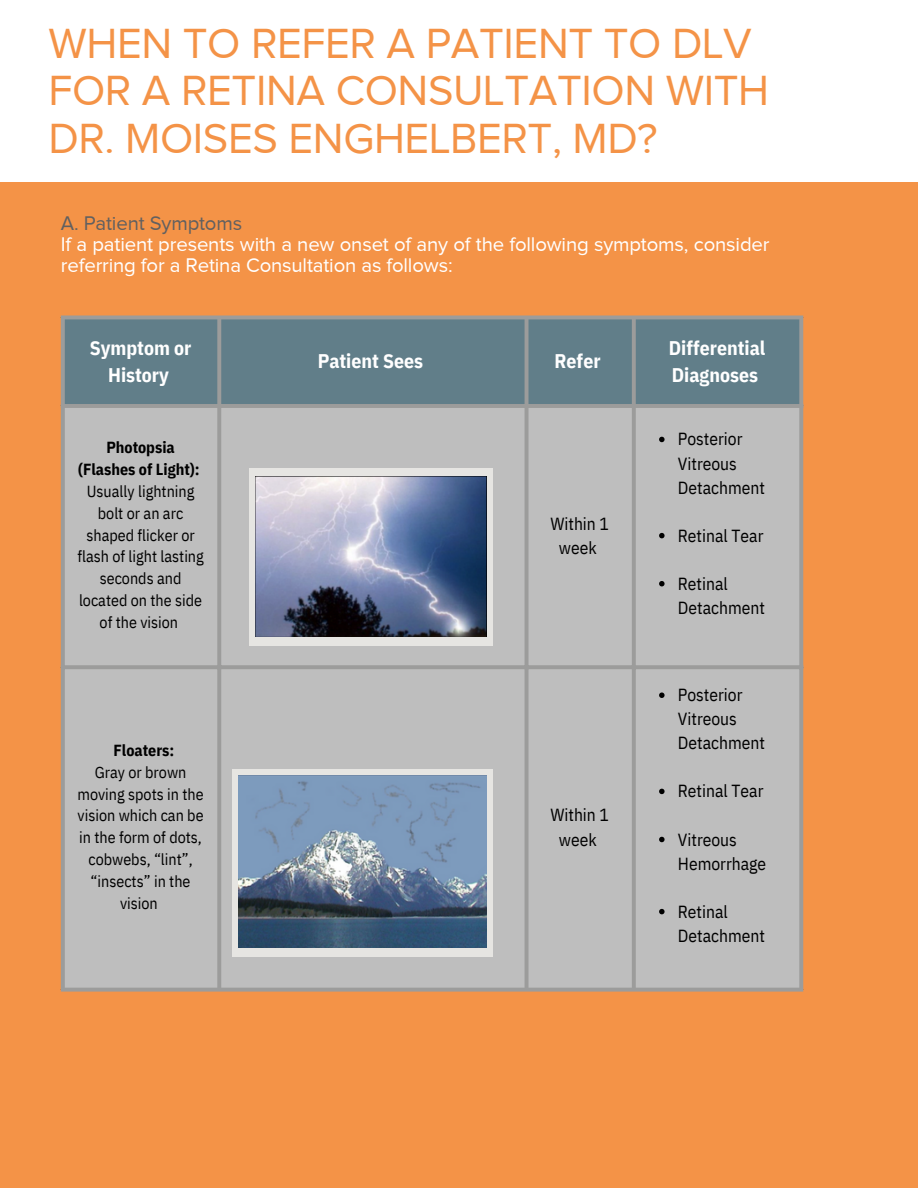
<style>
.page{position:relative;width:918px;height:1188px;background:#fff}
.page>*{position:absolute;margin:0;border:0;box-sizing:border-box;transform-origin:0 0}
.t1{font:43.5px/47.2px "Proxima Nova";letter-spacing:-.005em;color:#f49347}
.t2{font:20.4px/20.7px "Proxima Nova";letter-spacing:-.005em;color:#fff}
.t3{font:20.4px "Proxima Nova";letter-spacing:-.005em;color:#616060}
.t4{font:700 19.65px/27.3px "IBM Plex Sans Cond";color:#fff;text-align:center}
.t5{font:17.55px/24px "IBM Plex Sans Cond";color:#000}
.t6{font:16.05px/21.9px "IBM Plex Sans Cond";color:#000;text-align:center}
.t7{font:700 16.05px/21.9px "IBM Plex Sans Cond";color:#000;text-align:center}
</style>
<div class="page">
<div style="left:0;top:182px;width:918px;height:1006px;background:#f49347"></div>
<div style="left:65px;top:319px;width:734px;height:85px;background:#617e89"></div>
<div style="left:65px;top:408px;width:734px;height:580px;background:#bebebe"></div>
<svg style="left:659px;top:437px;width:6px;height:5px"></svg>
<svg style="left:659px;top:533px;width:6px;height:5px"></svg>
<svg style="left:659px;top:581px;width:6px;height:5px"></svg>
<svg style="left:659px;top:693px;width:6px;height:5px"></svg>
<svg style="left:659px;top:789px;width:6px;height:5px"></svg>
<svg style="left:659px;top:837px;width:6px;height:5px"></svg>
<svg style="left:659px;top:909px;width:6px;height:5px"></svg>
<hr style="left:61px;top:319px;width:4px;height:669px;background:#9c9c9b">
<hr style="left:217px;top:319px;width:4px;height:669px;background:#9c9c9b">
<svg style="left:525px;top:319px;width:4px;height:669px;background:#9e9f9e"></svg>
<hr style="left:632px;top:319px;width:4px;height:669px;background:#9c9c9b">
<hr style="left:799px;top:319px;width:4px;height:669px;background:#9c9c9b">
<svg style="left:61px;top:315px;width:742px;height:4px;background:#a69a90"></svg>
<hr style="left:61px;top:404px;width:742px;height:4px;background:#9c9c9b">
<hr style="left:61px;top:665px;width:742px;height:4px;background:#9c9c9b">
<svg style="left:61px;top:988px;width:742px;height:4px;background:#a49b92"></svg>
<div style="left:249px;top:468px;width:244px;height:178px;background:#e6e5e2"></div>
<img style="left:256px;top:477px;width:230px;height:160px">
<div style="left:232px;top:769px;width:261px;height:187px;background:#e6e5e2"></div>
<img style="left:238px;top:775px;width:249px;height:173px">
<p class="t1" style="left:48px;top:20px;width:722px">WHEN TO REFER A PATIENT TO DLV<br>FOR A RETINA CONSULTATION WITH<br>DR. MOISES ENGHELBERT, MD?</p>
<p class="t3" style="left:61px;top:212px;width:183px">A. Patient Symptoms</p>
<p class="t2" style="left:61px;top:234px;width:710px">If a patient presents with a new onset of any of the following symptoms, consider referring for a Retina Consultation as follows:</p>
<h1 class="t4" style="left:90px;top:334px;width:103px">Symptom or<br>History</h1>
<p class="t7" style="left:78px;top:436px;width:123px">Photopsia (Flashes of Light):</p>
<p class="t6" style="left:77px;top:480px;width:128px">Usually lightning bolt or an arc shaped flicker or flash of light lasting seconds and located on the side of the vision</p>
<p class="t7" style="left:114px;top:739px;width:62px">Floaters:</p>
<p class="t6" style="left:77px;top:761px;width:128px">Gray or brown moving spots in the vision which can be in the form of dots, cobwebs, “lint”, “insects” in the vision</p>
<p class="t4" style="left:318px;top:347px;width:107px">Patient Sees</p>
<p class="t4" style="left:555px;top:347px;width:47px">Refer</p>
<p class="t5" style="left:550px;top:511px;width:60px;text-align:center">Within 1 week</p>
<p class="t5" style="left:550px;top:803px;width:60px;text-align:center">Within 1 week</p>
<p class="t4" style="left:669px;top:334px;width:98px;text-align:left">Differential<br>Diagnoses</p>
<p class="t5" style="left:678px;top:427px;width:89px">Posterior<br>Vitreous<br>Detachment</p>
<p class="t5" style="left:678px;top:523px;width:87px">Retinal Tear</p>
<p class="t5" style="left:678px;top:571px;width:89px">Retinal<br>Detachment</p>
<p class="t5" style="left:678px;top:683px;width:89px">Posterior<br>Vitreous<br>Detachment</p>
<p class="t5" style="left:678px;top:779px;width:87px">Retinal Tear</p>
<p class="t5" style="left:678px;top:827px;width:90px">Vitreous<br>Hemorrhage</p>
<p class="t5" style="left:678px;top:899px;width:89px">Retinal<br>Detachment</p>
</div>
